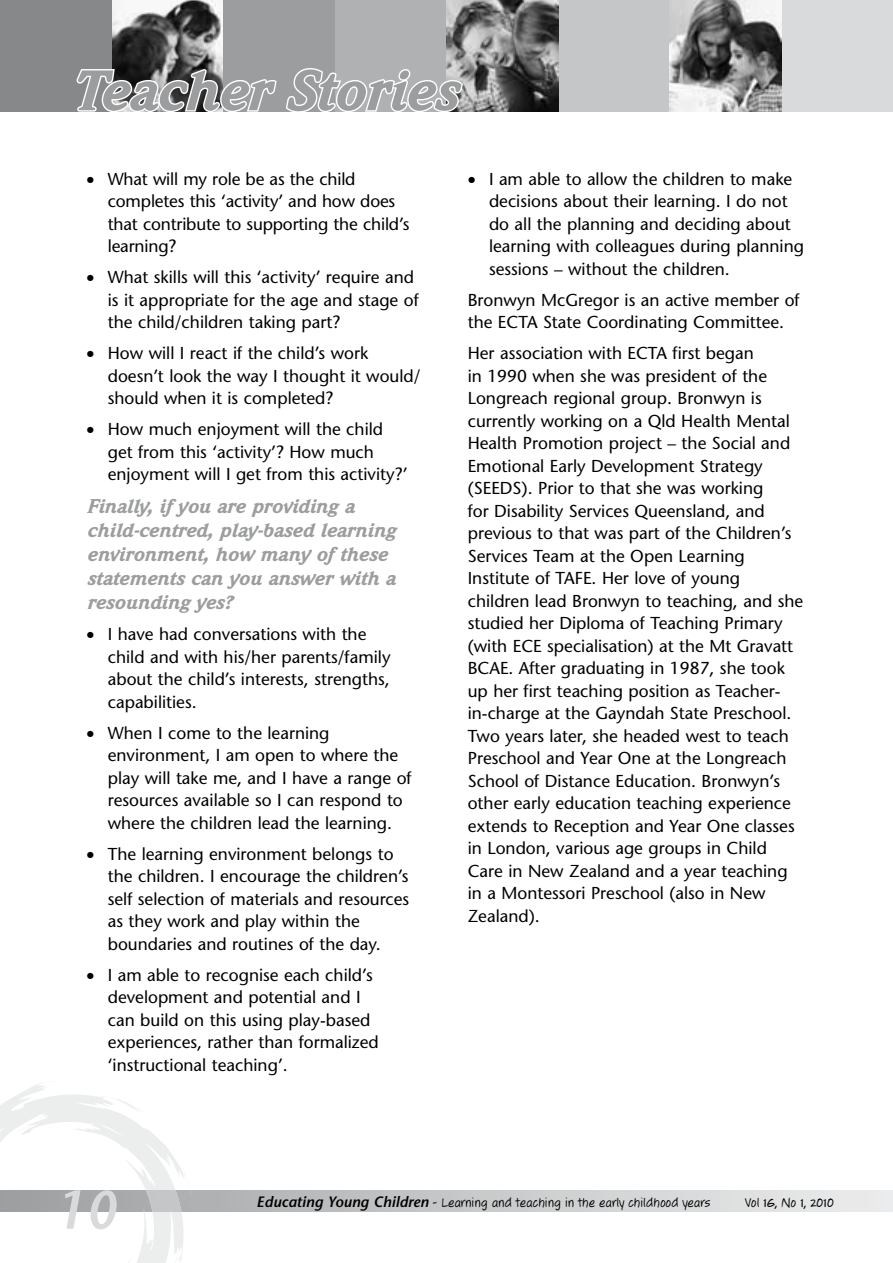
<style>
.page{position:relative;width:893px;height:1263px;background:#fff}
.page>*{position:absolute;margin:0;border:0;box-sizing:border-box;transform-origin:0 0}
.t1{font:italic 600 54px "Stone Sans";color:#d9dadb}
.t2{font:italic 900 19.5px/24px "Weidemann";color:#9b9d9f}
.t3{font:17.25px/22.5px "Stone Sans";color:#000}
.t4{font:15px "Jotting";color:#000}
.s1{font-family:"Stone Sans";font-weight:600;font-style:italic}
</style>
<div class="page">
<img style="left:112px;top:0;width:111px;height:69px">
<div style="left:0;top:0;width:112px;height:112px;background:#87888a"></div>
<div style="left:223px;top:0;width:112px;height:112px;background:#9b9d9f"></div>
<div style="left:335px;top:0;width:111px;height:112px;background:#b0b1b3"></div>
<div style="left:558px;top:0;width:112px;height:112px;background:#c5c6c7"></div>
<div style="left:781px;top:0;width:112px;height:112px;background:#d9dadb"></div>
<svg style="left:191px;top:1191px;width:702px;height:21px;background:#cdcecf"></svg>
<svg style="left:0;top:1083px;width:191px;height:180px"></svg>
<img style="left:446px;top:0;width:112px;height:112px">
<img style="left:670px;top:0;width:111px;height:112px">
<svg style="left:77px;top:69px;width:200px;height:43px"></svg>
<svg style="left:286px;top:68px;width:177px;height:44px"></svg>
<p class="t3" style="left:108px;top:168px;width:303px;text-indent:-21px">• What will my role be as the child completes this ‘activity’ and how does that contribute to supporting the child’s learning?</p>
<p class="t3" style="left:108px;top:266px;width:313px;text-indent:-21px">• What skills will this ‘activity’ require and is it appropriate for the age and stage of the child/children taking part?</p>
<p class="t3" style="left:108px;top:342px;width:314px;text-indent:-21px">• How will I react if the child’s work doesn’t look the way I thought it would/ should when it is completed?</p>
<p class="t3" style="left:108px;top:418px;width:301px;text-indent:-21px">• How much enjoyment will the child get from this ‘activity’? How much enjoyment will I get from this activity?’</p>
<p class="t2" style="left:87px;top:494px;width:310px">Finally, if you are providing a child‑centred, play‑based learning environment, how many of these statements can you answer with a resounding yes?</p>
<p class="t3" style="left:108px;top:623px;width:284px;text-indent:-21px">• I have had conversations with the child and with his/her parents/family about the child’s interests, strengths, capabilities.</p>
<p class="t3" style="left:108px;top:721px;width:305px;text-indent:-21px">• When I come to the learning environment, I am open to where the play will take me, and I have a range of resources available so I can respond to where the children lead the learning.</p>
<p class="t3" style="left:108px;top:842px;width:303px;text-indent:-21px">• The learning environment belongs to the children. I encourage the children’s self selection of materials and resources as they work and play within the boundaries and routines of the day.</p>
<p class="t3" style="left:108px;top:963px;width:272px;text-indent:-21px">• I am able to recognise each child’s development and potential and I can build on this using play‑based experiences, rather than formalized ‘instructional teaching’.</p>
<p class="t3" style="left:489px;top:168px;width:317px;text-indent:-21px">• I am able to allow the children to make decisions about their learning. I do not do all the planning and deciding about learning with colleagues during planning sessions – without the children.</p>
<p class="t3" style="left:468px;top:289px;width:333px">Bronwyn McGregor is an active member of the ECTA State Coordinating Committee.</p>
<p class="t3" style="left:468px;top:342px;width:337px">Her association with ECTA first began<br>in 1990 when she was president of the Longreach regional group. Bronwyn is currently working on a Qld Health Mental Health Promotion project – the Social and Emotional Early Development Strategy (SEEDS). Prior to that she was working<br>for Disability Services Queensland, and previous to that was part of the Children’s Services Team at the Open Learning Institute of TAFE. Her love of young children lead Bronwyn to teaching, and she studied her Diploma of Teaching Primary (with ECE specialisation) at the Mt Gravatt BCAE. After graduating in 1987, she took up her first teaching position as Teacher&shy;in-charge at the Gayndah State Preschool.<br>Two years later, she headed west to teach Preschool and Year One at the Longreach School of Distance Education. Bronwyn’s other early education teaching experience extends to Reception and Year One classes in London, various age groups in Child Care in New Zealand and a year teaching in a Montessori Preschool (also in New Zealand).</p>
<h1 class="t1" style="left:54px;top:1177px;width:63px">10</h1>
<p class="t4" style="left:257px;top:1195px;width:455px"><span class="s1">Educating Young Children</span> - Learning and teaching in the early childhood years</p>
<p class="t4" style="left:745px;top:1195px;width:91px">Vol 16, No 1, 2010</p>
</div>
